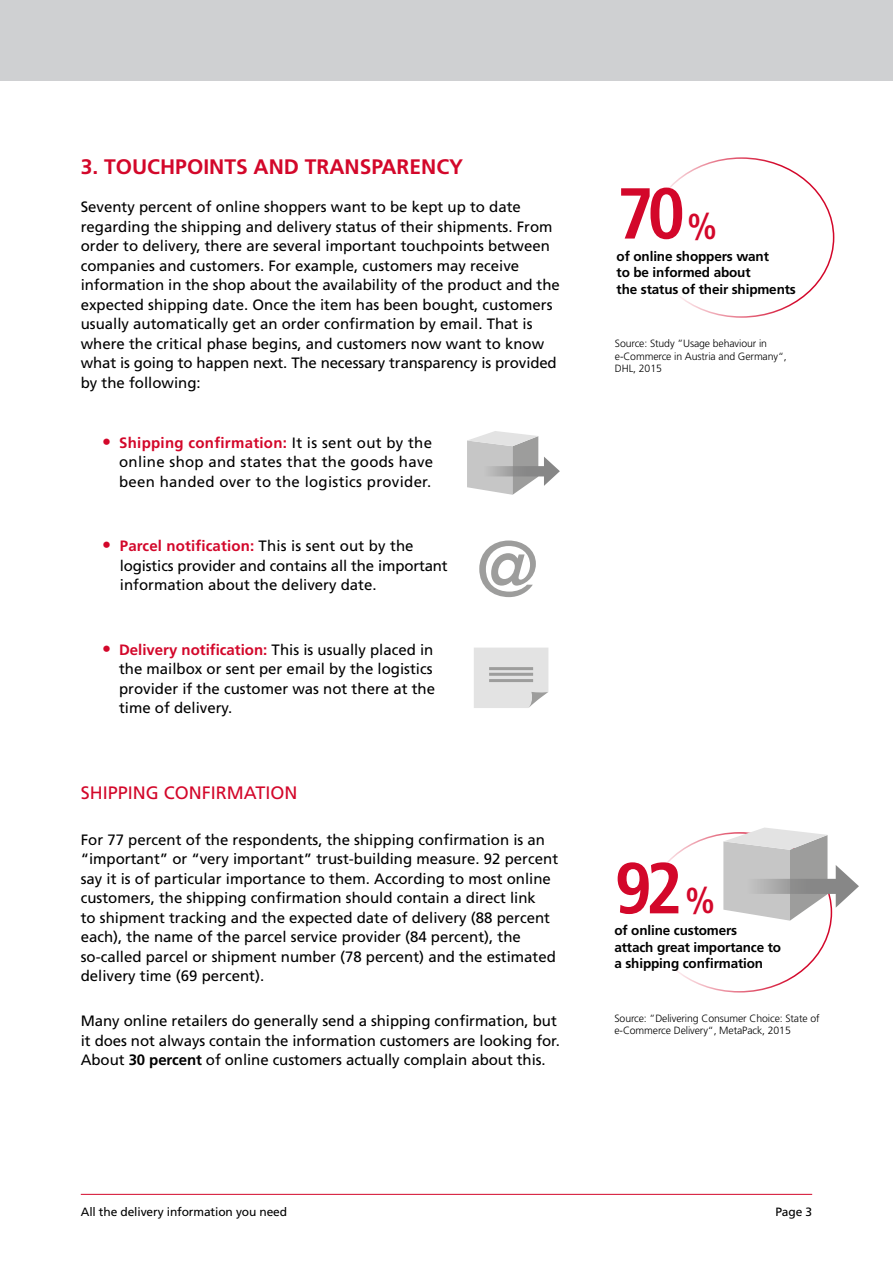
<style>
.page{position:relative;width:893px;height:1263px;background:#fff}
.page>*{position:absolute;margin:0;border:0;box-sizing:border-box;transform-origin:0 0}
.t1{font:700 condensed 78.9px "Frutiger LT Std";color:#9d9d9c}
.t2{font:700 condensed 72px "Frutiger LT Std";color:#d3072a}
.t3{font:700 21px "Frutiger";color:#d3072a}
.t4{font:18px "Frutiger";color:#d3072a}
.t5{font:15px/19.5px "Frutiger";color:#000}
.t6{font:700 13.5px/16.5px "Frutiger";letter-spacing:-.01em;color:#000}
.t7{font:12px "Frutiger";letter-spacing:-.01em;color:#000}
.t8{font:300 10.5px/12.8px "Frutiger LT Pro";letter-spacing:-.01em;color:#000}
.s1{font-size:18px;color:#d3072a}
.s2{font-weight:700;color:#d3072a}
.s3{font-weight:700}
.s4{font-size:36px}
</style>
<div class="page">
<hr style="left:81px;top:1194px;width:731px;height:1px;background:#d3072a">
<div style="left:0;top:0;width:893px;height:81px;background:#cfd0d2"></div>
<svg style="left:723px;top:827px;width:136px;height:94px"></svg>
<svg style="left:474px;top:647px;width:74px;height:61px"></svg>
<hr style="left:489px;top:667px;width:44px;height:3px;background:#9d9d9c">
<hr style="left:489px;top:673px;width:44px;height:3px;background:#9d9d9c">
<hr style="left:489px;top:679px;width:44px;height:3px;background:#9d9d9c">
<svg style="left:467px;top:431px;width:93px;height:64px"></svg>
<h3 class="t3" style="left:81px;top:154px;width:384px">3. TOUCHPOINTS AND TRANSPARENCY</h3>
<p class="t5" style="left:81px;top:197px;width:481px">Seventy percent of online shoppers want to be kept up to date regarding the shipping and delivery status of their shipments. From order to delivery, there are several important touchpoints between companies and customers. For example, customers may receive information in the shop about the availability of the product and the expected shipping date. Once the item has been bought, customers usually automatically get an order confirmation by email. That is where the critical phase begins, and customers now want to know what is going to happen next. The necessary transparency is provided by the following:</p>
<p class="t5" style="left:119px;top:433px;width:316px;text-align:justify;text-indent:-17px"><span class="s1">•</span> <span class="s2">Shipping confirmation:</span> It is sent out by the online shop and states that the goods have been handed over to the logistics provider.</p>
<p class="t5" style="left:120px;top:536px;width:329px;text-indent:-18px"><span class="s1">•</span> <span class="s2">Parcel notification:</span> This is sent out by the logistics provider and contains all the important information about the delivery date.</p>
<p class="t5" style="left:119px;top:640px;width:317px;text-indent:-17px"><span class="s1">•</span> <span class="s2">Delivery notification:</span> This is usually placed in the mailbox or sent per email by the logistics provider if the customer was not there at the time of delivery.</p>
<h1 class="t1" style="left:476px;top:522px;width:65px">@</h1>
<p class="t4" style="left:81px;top:783px;width:218px">SHIPPING CONFIRMATION</p>
<p class="t5" style="left:81px;top:829px;width:479px">For 77 percent of the respondents, the shipping confirmation is an “important” or “very important” trust-building measure. 92 percent say it is of particular importance to them. According to most online customers, the shipping confirmation should contain a direct link<br>to shipment tracking and the expected date of delivery (88 percent each), the name of the parcel service provider (84 percent), the so-called parcel or shipment number (78 percent) and the estimated delivery time (69 percent).</p>
<p class="t5" style="left:81px;top:1011px;width:481px">Many online retailers do generally send a shipping confirmation, but it does not always contain the information customers are looking for.<br>About <span class="s3">30 percent</span> of online customers actually complain about this.</p>
<h2 class="t2" style="left:617px;top:171px;width:102px">70 <span class="s4">%</span></h2>
<p class="t6" style="left:617px;top:248px;width:181px">of online shoppers want<br>to be informed about<br>the status of their shipments</p>
<p class="t8" style="left:615px;top:337px;width:173px">Source: Study ”Usage behaviour in e-Commerce in Austria and Germany“,<br>DHL, 2015</p>
<h2 class="t2" style="left:614px;top:846px;width:102px">92 <span class="s4">%</span></h2>
<p class="t6" style="left:614px;top:922px;width:168px">of online customers<br>attach great importance to a shipping confirmation</p>
<p class="t8" style="left:614px;top:1012px;width:207px">Source: ”Delivering Consumer Choice: State of e-Commerce Delivery“, MetaPack, 2015</p>
<p class="t7" style="left:81px;top:1205px;width:208px">All the delivery information you need</p>
<p class="t7" style="left:775px;top:1205px;width:38px">Page 3</p>
</div>
